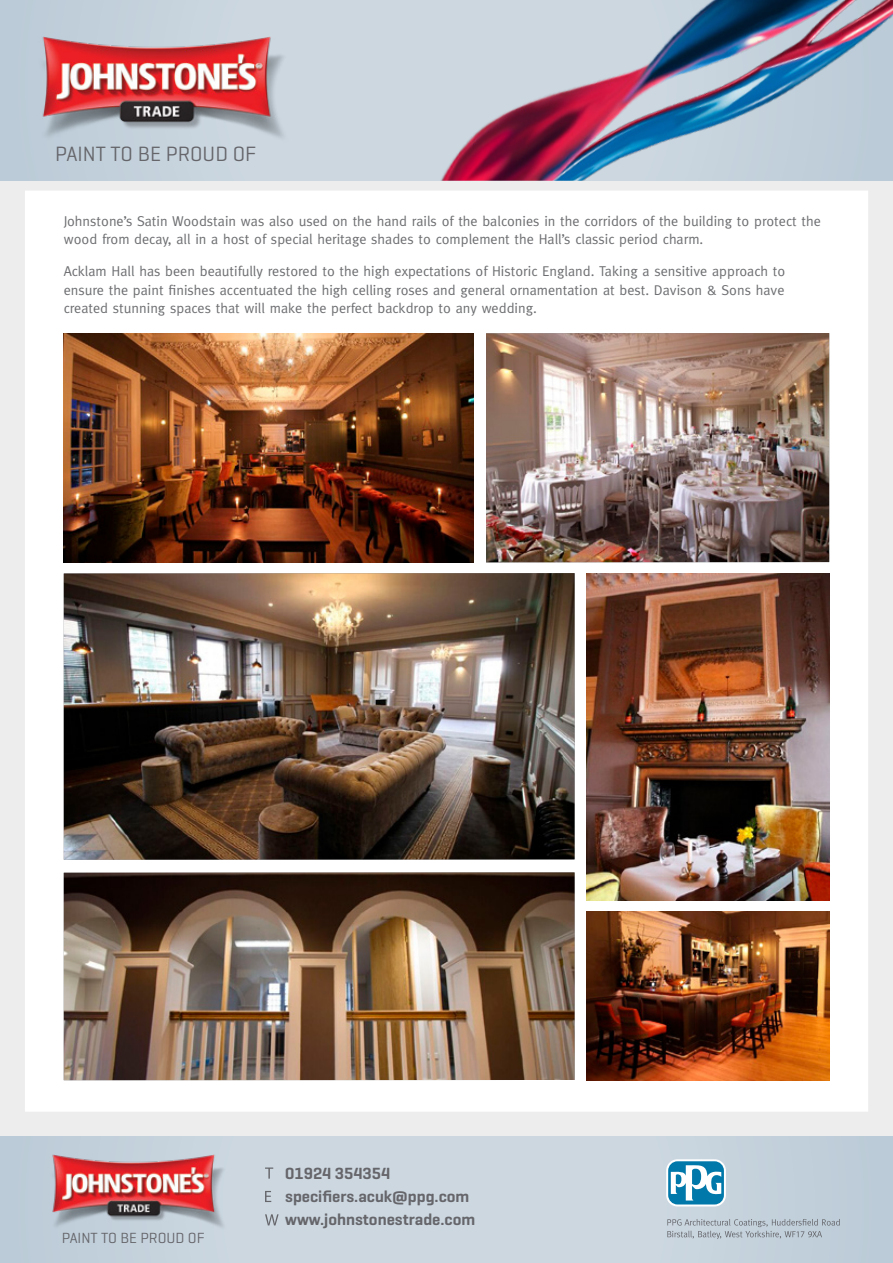
<style>
.page{position:relative;width:893px;height:1263px;background:#ededee}
.page>*{position:absolute;margin:0;border:0;box-sizing:border-box;transform-origin:0 0}
.t1{font:21.15px "Geogrotesque";color:#65656a}
.t2{font:600 16.5px/23.4px "Geogrotesque";color:#65656a}
.t3{font:15px "Geogrotesque";color:#65656a}
.t4{font:14.25px/18.8px "Meta";color:#6d6e71}
</style>
<div class="page">
<div style="left:25px;top:191px;width:843px;height:921px;background:#fff"></div>
<div style="left:0;top:0;width:893px;height:181px;background:linear-gradient(to bottom,#c9d5de,#c9d5de)"></div>
<div style="left:0;top:1137px;width:893px;height:126px;background:linear-gradient(to right,#c7d4de,#c7d4dd)"></div>
<img style="left:19px;top:37px;width:285px;height:109px">
<img style="left:425px;top:0;width:468px;height:181px">
<img style="left:36px;top:1155px;width:203px;height:77px">
<svg style="left:265px;top:1167px;width:8px;height:12px"></svg>
<svg style="left:265px;top:1191px;width:6px;height:11px"></svg>
<svg style="left:265px;top:1214px;width:14px;height:11px"></svg>
<img style="left:64px;top:573px;width:510px;height:287px">
<img style="left:587px;top:573px;width:242px;height:327px">
<img style="left:64px;top:872px;width:510px;height:208px">
<img style="left:587px;top:912px;width:242px;height:168px">
<svg style="left:622px;top:1213px;width:218px;height:26px"></svg>
<svg style="left:666px;top:1159px;width:60px;height:47px"></svg>
<svg style="left:668px;top:1161px;width:56px;height:43px"></svg>
<svg style="left:671px;top:1164px;width:50px;height:36px"></svg>
<img style="left:486px;top:333px;width:343px;height:229px">
<img style="left:64px;top:333px;width:409px;height:229px">
<h1 class="t1" style="left:55px;top:141px;width:203px">PAINT TO BE PROUD OF</h1>
<p class="t4" style="left:64px;top:211px;width:758px">Johnstone’s Satin Woodstain was also used on the hand rails of the balconies in the corridors of the building to protect the wood from decay, all in a host of special heritage shades to complement the Hall’s classic period charm.</p>
<p class="t4" style="left:64px;top:261px;width:723px;text-align:justify">Acklam Hall has been beautifully restored to the high expectations of Historic England. Taking a sensitive approach to ensure the paint finishes accentuated the high celling roses and general ornamentation at best. Davison &amp; Sons have created stunning spaces that will make the perfect backdrop to any wedding.</p>
<p class="t3" style="left:62px;top:1229px;width:144px">PAINT TO BE PROUD OF</p>
<p class="t2" style="left:285px;top:1161px;width:191px">01924 354354 specifiers.acuk@ppg.com www.johnstonestrade.com</p>
</div>
